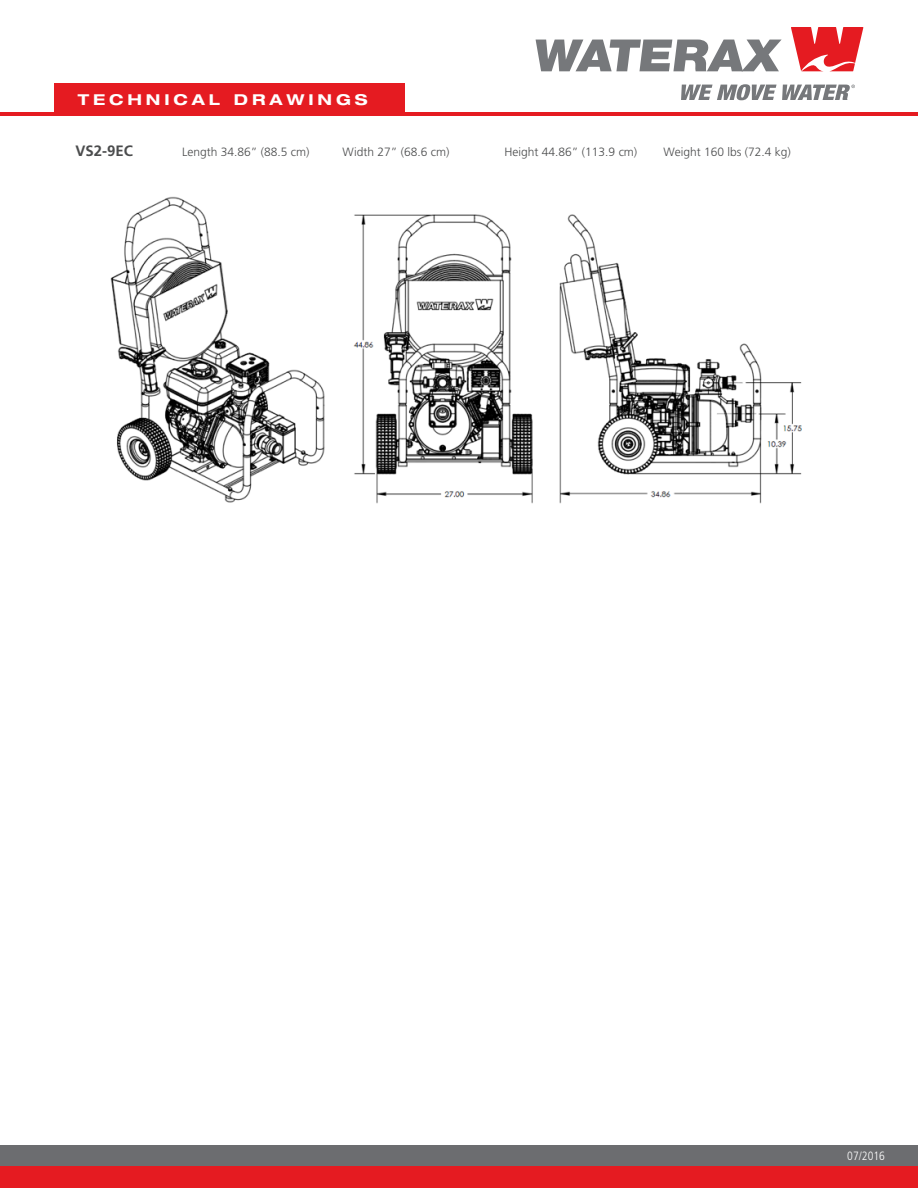
<style>
.page{position:relative;width:918px;height:1188px;background:#fff}
.page>*{position:absolute;margin:0;border:0;box-sizing:border-box;transform-origin:0 0}
.t1{font:700 expanded 15px "Helvetica Neue";letter-spacing:.25em;color:#fff;scale:1.05 1}
.t2{font:700 15px "Frutiger";color:#4b4c4d}
.t3{font:300 12px "Frutiger";color:#4b4c4d}
.t4{font:300 condensed 12px "Frutiger";color:#fff}
</style>
<div class="page">
<div style="left:0;top:1145px;width:918px;height:21px;background:#6c6d70"></div>
<div style="left:0;top:1166px;width:918px;height:22px;background:#e51b21"></div>
<svg style="left:536px;top:40px;width:245px;height:31px"></svg>
<svg style="left:791px;top:27px;width:72px;height:44px"></svg>
<svg style="left:681px;top:84px;width:174px;height:16px"></svg>
<div style="left:54px;top:83px;width:351px;height:32px;background:#e51b21"></div>
<hr style="left:0;top:112px;width:918px;height:3px;background:#e51b21">
<img style="left:110px;top:197px;width:692px;height:307px">
<p class="t1" style="left:78px;top:90px;width:278px">TECHNICAL DRAWINGS</p>
<p class="t2" style="left:76px;top:142px;width:59px">VS2-9EC</p>
<p class="t3" style="left:182px;top:146px;width:129px">Length 34.86” (88.5 cm)</p>
<p class="t3" style="left:343px;top:146px;width:108px">Width 27” (68.6 cm)</p>
<p class="t3" style="left:505px;top:146px;width:134px">Height 44.86” (113.9 cm)</p>
<p class="t3" style="left:664px;top:146px;width:129px">Weight 160 lbs (72.4 kg)</p>
<p class="t4" style="left:847px;top:1149px;width:39px">07/2016</p>
</div>
